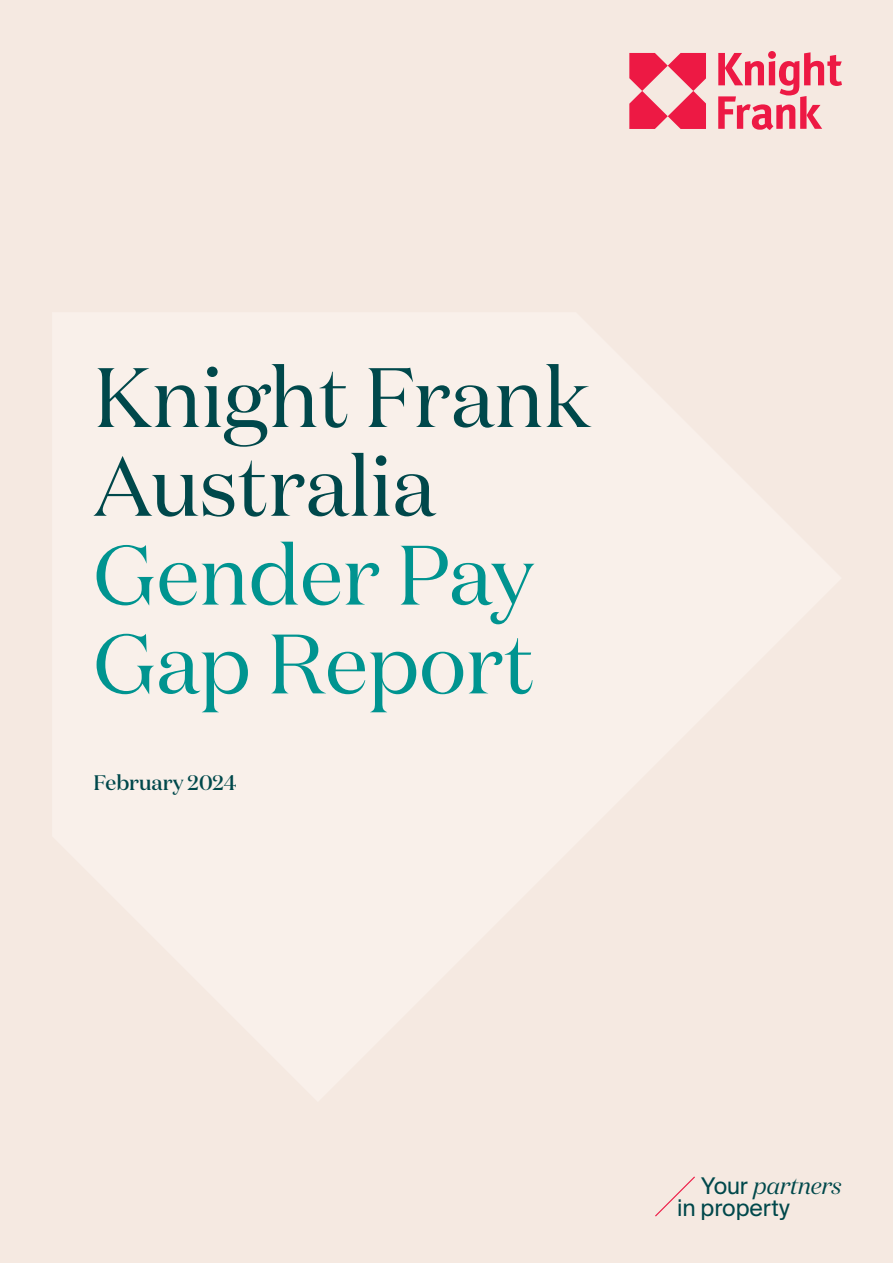
<style>
.page{position:relative;width:893px;height:1263px;background:#f5e9e1}
.page>*{position:absolute;margin:0;border:0;box-sizing:border-box;transform-origin:0 0}
.t1{font:84px/88.8px "Domaine Display";color:#00484b}
.t2{font:84px/88.8px "Domaine Display";color:#009490}
.t3{font:italic 23.55px "Domaine Display";letter-spacing:-.005em;color:#00484b}
.t4{font:22.95px "Suisse Intl";letter-spacing:-.005em;color:#00484b}
.t5{font:500 21px "Domaine Display";color:#00484b}
.s1{font-family:"Suisse Intl";font-style:normal;font-size:22.95px}
</style>
<div class="page">
<svg style="left:655px;top:1176px;width:40px;height:41px"></svg>
<svg style="left:629px;top:53px;width:77px;height:76px"></svg>
<svg style="left:718px;top:52px;width:124px;height:78px"></svg>
<p class="t1" style="left:94px;top:352px;width:497px">Knight Frank<br>Australia</p>
<p class="t2" style="left:94px;top:530px;width:442px">Gender Pay<br>Gap Report</p>
<p class="t5" style="left:94px;top:770px;width:145px">February 2024</p>
<p class="t3" style="left:701px;top:1171px;width:142px"><span class="s1">Your</span> partners</p>
<p class="t4" style="left:677px;top:1195px;width:114px">in property</p>
</div>
